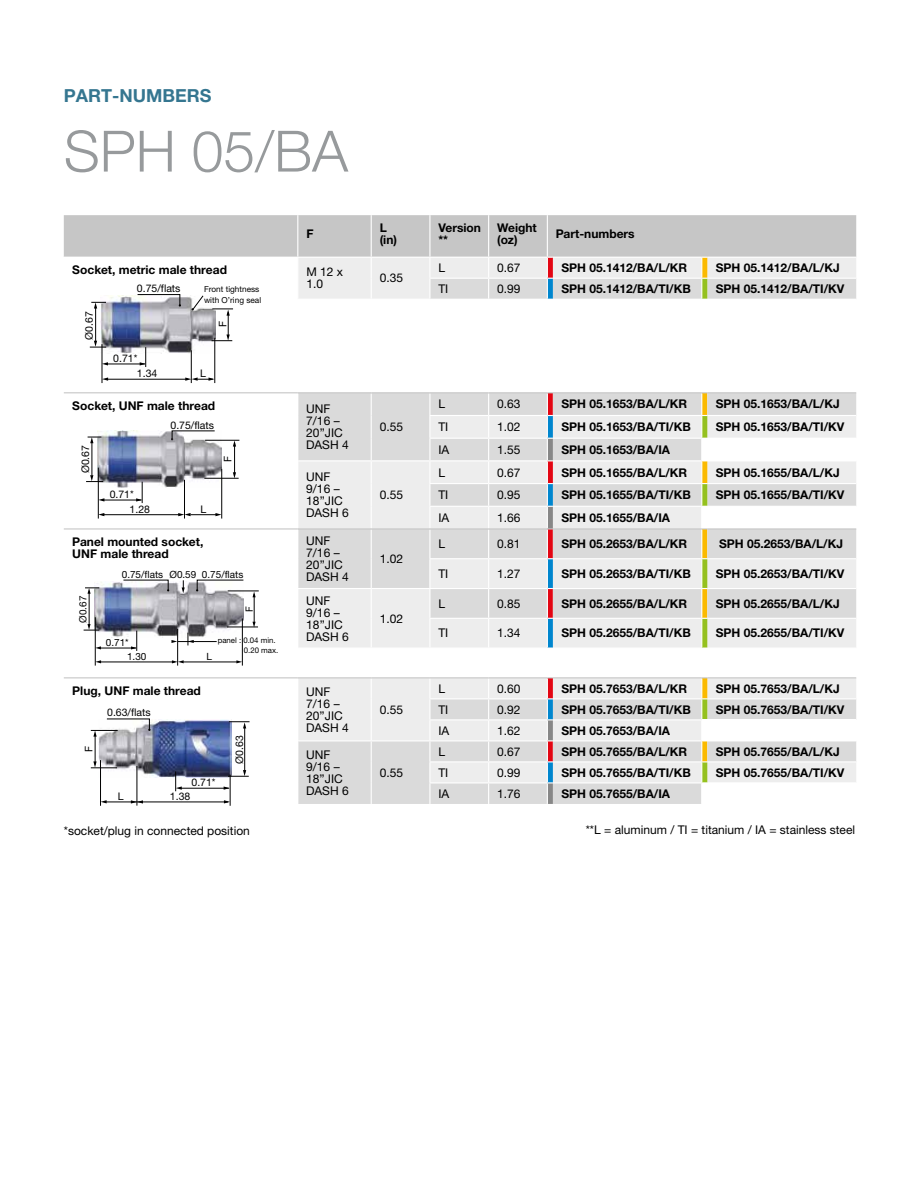
<style>
.page{position:relative;width:919px;height:1187px;background:#fff}
.page>*{position:absolute;margin:0;border:0;box-sizing:border-box;transform-origin:0 0}
.t1{font:300 57px "Helvetica Neue LTW1 G";color:#979a9c}
.t2{font:700 18px "Helvetica Neue LTW1 G";color:#357690}
.t3{font:700 12px/12px "Helvetica Neue LTW1 G";color:#000}
.t4{font:12px/12px "Helvetica Neue LTW1 G";color:#000}
.t5{font:10.5px/15.3px "Helvetica Neue";color:#000}
.t6{font:10.5px "Helvetica Neue LTW1 G";color:#000}
.t7{font:9.9px "Helvetica Neue";color:#000}
.t8{font:8.25px/10.5px "Helvetica Neue";color:#000}
.t9{font:7.8px/9.9px "Helvetica Neue";color:#000}
</style>
<div class="page">
<hr style="left:230px;top:774px;width:1px;height:31px;background:#000">
<svg style="left:64px;top:215px;width:792px;height:588px"></svg>
<hr style="left:137px;top:765px;width:1px;height:40px;background:#000">
<hr style="left:100px;top:760px;width:1px;height:45px;background:#000">
<h2 class="t2" style="left:64px;top:85px;width:149px">PART-NUMBERS</h2>
<h1 class="t1" style="left:64px;top:116px;width:286px">SPH 05/BA</h1>
<p class="t3" style="left:306px;top:227px;width:9px">F</p>
<p class="t3" style="left:379px;top:221px;width:19px">L (in)</p>
<p class="t3" style="left:438px;top:221px;width:44px">Version **</p>
<p class="t3" style="left:497px;top:221px;width:41px">Weight (oz)</p>
<p class="t3" style="left:556px;top:227px;width:80px">Part-numbers</p>
<p class="t3" style="left:72px;top:264px;width:156px">Socket, metric male thread</p>
<p class="t4" style="left:306px;top:266px;width:38px">M 12 x<br>1.0</p>
<p class="t4" style="left:379px;top:272px;width:25px">0.35</p>
<p class="t5" style="left:137px;top:280px;width:45px">0.75/flats</p>
<p class="t8" style="left:204px;top:284px;width:59px">Front tightness with O’ring seal</p>
<p class="t5" style="left:81px;top:339px;width:30px;rotate:-90deg">Ø0.67</p>
<p class="t5" style="left:137px;top:350px;width:22px;text-indent:-24px">0.71*<br>1.34</p>
<p class="t5" style="left:215px;top:327px;width:8px;rotate:-90deg">F</p>
<p class="t5" style="left:200px;top:365px;width:7px">L</p>
<p class="t3" style="left:72px;top:399px;width:144px">Socket, UNF male thread</p>
<p class="t4" style="left:306px;top:403px;width:44px">UNF<br>7/16 –<br>20”JIC<br>DASH 4</p>
<p class="t5" style="left:170px;top:417px;width:45px">0.75/flats</p>
<p class="t5" style="left:78px;top:473px;width:30px;rotate:-90deg">Ø0.67</p>
<p class="t5" style="left:220px;top:462px;width:8px;rotate:-90deg">F</p>
<p class="t4" style="left:306px;top:471px;width:44px">UNF<br>9/16 –<br>18”JIC<br>DASH 6</p>
<p class="t5" style="left:130px;top:487px;width:22px;line-height:14.7px;text-indent:-20px">0.71*<br>1.28</p>
<p class="t5" style="left:200px;top:501px;width:7px">L</p>
<p class="t3" style="left:72px;top:535px;width:133px">Panel mounted socket,<br>UNF male thread</p>
<p class="t4" style="left:306px;top:534px;width:44px">UNF<br>7/16 –<br>20”JIC<br>DASH 4</p>
<p class="t7" style="left:122px;top:568px;width:123px">0.75/flats Ø0.59 0.75/flats</p>
<p class="t7" style="left:77px;top:622px;width:28px;rotate:-90deg">Ø0.67</p>
<p class="t7" style="left:106px;top:636px;width:24px">0.71*</p>
<p class="t7" style="left:127px;top:650px;width:21px">1.30</p>
<p class="t7" style="left:243px;top:612px;width:7px;rotate:-90deg">F</p>
<p class="t9" style="left:244px;top:635px;width:36px;text-indent:-26px">panel : 0.04 min.<br>0.20 max.</p>
<p class="t7" style="left:206px;top:650px;width:7px">L</p>
<p class="t4" style="left:306px;top:594px;width:44px">UNF<br>9/16 –<br>18”JIC<br>DASH 6</p>
<p class="t3" style="left:72px;top:684px;width:130px">Plug, UNF male thread</p>
<p class="t4" style="left:306px;top:685px;width:44px">UNF<br>7/16 –<br>20”JIC<br>DASH 4</p>
<p class="t6" style="left:107px;top:706px;width:45px">0.63/flats</p>
<p class="t6" style="left:82px;top:751px;width:8px;rotate:-90deg">F</p>
<p class="t6" style="left:191px;top:776px;width:26px">0.71*</p>
<p class="t6" style="left:118px;top:789px;width:7px">L</p>
<p class="t6" style="left:170px;top:789px;width:22px">1.38</p>
<p class="t6" style="left:233px;top:764px;width:30px;rotate:-90deg">Ø0.63</p>
<p class="t4" style="left:306px;top:748px;width:44px">UNF<br>9/16 –<br>18”JIC<br>DASH 6</p>
<p class="t4" style="left:379px;top:421px;width:25px">0.55</p>
<p class="t4" style="left:379px;top:489px;width:25px">0.55</p>
<p class="t4" style="left:379px;top:552px;width:25px">1.02</p>
<p class="t4" style="left:379px;top:612px;width:25px">1.02</p>
<p class="t4" style="left:379px;top:703px;width:25px">0.55</p>
<p class="t4" style="left:379px;top:766px;width:25px">0.55</p>
<p class="t4" style="left:438px;top:261px;width:8px">L</p>
<p class="t4" style="left:497px;top:261px;width:25px">0.67</p>
<p class="t3" style="left:561px;top:261px;width:127px">SPH 05.1412/BA/L/KR</p>
<p class="t3" style="left:715px;top:261px;width:125px">SPH 05.1412/BA/L/KJ</p>
<p class="t4" style="left:438px;top:282px;width:11px">TI</p>
<p class="t4" style="left:497px;top:282px;width:25px">0.99</p>
<p class="t3" style="left:561px;top:282px;width:131px">SPH 05.1412/BA/TI/KB</p>
<p class="t3" style="left:715px;top:282px;width:130px">SPH 05.1412/BA/TI/KV</p>
<p class="t4" style="left:438px;top:398px;width:8px">L</p>
<p class="t4" style="left:497px;top:398px;width:25px">0.63</p>
<p class="t3" style="left:561px;top:398px;width:127px">SPH 05.1653/BA/L/KR</p>
<p class="t3" style="left:715px;top:398px;width:125px">SPH 05.1653/BA/L/KJ</p>
<p class="t4" style="left:438px;top:421px;width:11px">TI</p>
<p class="t4" style="left:497px;top:421px;width:25px">1.02</p>
<p class="t3" style="left:561px;top:421px;width:131px">SPH 05.1653/BA/TI/KB</p>
<p class="t3" style="left:715px;top:421px;width:130px">SPH 05.1653/BA/TI/KV</p>
<p class="t4" style="left:438px;top:443px;width:12px">IA</p>
<p class="t4" style="left:497px;top:443px;width:25px">1.55</p>
<p class="t3" style="left:561px;top:443px;width:110px">SPH 05.1653/BA/IA</p>
<p class="t4" style="left:438px;top:466px;width:8px">L</p>
<p class="t4" style="left:497px;top:466px;width:25px">0.67</p>
<p class="t3" style="left:561px;top:466px;width:127px">SPH 05.1655/BA/L/KR</p>
<p class="t3" style="left:715px;top:466px;width:125px">SPH 05.1655/BA/L/KJ</p>
<p class="t4" style="left:438px;top:489px;width:11px">TI</p>
<p class="t4" style="left:497px;top:489px;width:25px">0.95</p>
<p class="t3" style="left:561px;top:489px;width:131px">SPH 05.1655/BA/TI/KB</p>
<p class="t3" style="left:715px;top:489px;width:130px">SPH 05.1655/BA/TI/KV</p>
<p class="t4" style="left:438px;top:511px;width:12px">IA</p>
<p class="t4" style="left:497px;top:511px;width:25px">1.66</p>
<p class="t3" style="left:561px;top:511px;width:110px">SPH 05.1655/BA/IA</p>
<p class="t4" style="left:438px;top:537px;width:8px">L</p>
<p class="t4" style="left:497px;top:537px;width:25px">0.81</p>
<p class="t3" style="left:561px;top:537px;width:127px">SPH 05.2653/BA/L/KR</p>
<p class="t3" style="left:719px;top:537px;width:125px">SPH 05.2653/BA/L/KJ</p>
<p class="t4" style="left:438px;top:567px;width:11px">TI</p>
<p class="t4" style="left:497px;top:567px;width:25px">1.27</p>
<p class="t3" style="left:561px;top:567px;width:131px">SPH 05.2653/BA/TI/KB</p>
<p class="t3" style="left:715px;top:567px;width:130px">SPH 05.2653/BA/TI/KV</p>
<p class="t4" style="left:438px;top:597px;width:8px">L</p>
<p class="t4" style="left:497px;top:597px;width:25px">0.85</p>
<p class="t3" style="left:561px;top:597px;width:127px">SPH 05.2655/BA/L/KR</p>
<p class="t3" style="left:715px;top:597px;width:125px">SPH 05.2655/BA/L/KJ</p>
<p class="t4" style="left:438px;top:627px;width:11px">TI</p>
<p class="t4" style="left:497px;top:627px;width:25px">1.34</p>
<p class="t3" style="left:561px;top:627px;width:131px">SPH 05.2655/BA/TI/KB</p>
<p class="t3" style="left:715px;top:627px;width:130px">SPH 05.2655/BA/TI/KV</p>
<p class="t4" style="left:438px;top:682px;width:8px">L</p>
<p class="t4" style="left:497px;top:682px;width:25px">0.60</p>
<p class="t3" style="left:561px;top:682px;width:127px">SPH 05.7653/BA/L/KR</p>
<p class="t3" style="left:715px;top:682px;width:125px">SPH 05.7653/BA/L/KJ</p>
<p class="t4" style="left:438px;top:703px;width:11px">TI</p>
<p class="t4" style="left:497px;top:703px;width:25px">0.92</p>
<p class="t3" style="left:561px;top:703px;width:131px">SPH 05.7653/BA/TI/KB</p>
<p class="t3" style="left:715px;top:703px;width:130px">SPH 05.7653/BA/TI/KV</p>
<p class="t4" style="left:438px;top:724px;width:12px">IA</p>
<p class="t4" style="left:497px;top:724px;width:25px">1.62</p>
<p class="t3" style="left:561px;top:724px;width:110px">SPH 05.7653/BA/IA</p>
<p class="t4" style="left:438px;top:745px;width:8px">L</p>
<p class="t4" style="left:497px;top:745px;width:25px">0.67</p>
<p class="t3" style="left:561px;top:745px;width:127px">SPH 05.7655/BA/L/KR</p>
<p class="t3" style="left:715px;top:745px;width:125px">SPH 05.7655/BA/L/KJ</p>
<p class="t4" style="left:438px;top:766px;width:11px">TI</p>
<p class="t4" style="left:497px;top:766px;width:25px">0.99</p>
<p class="t3" style="left:561px;top:766px;width:131px">SPH 05.7655/BA/TI/KB</p>
<p class="t3" style="left:715px;top:766px;width:130px">SPH 05.7655/BA/TI/KV</p>
<p class="t4" style="left:438px;top:787px;width:12px">IA</p>
<p class="t4" style="left:497px;top:787px;width:25px">1.76</p>
<p class="t3" style="left:561px;top:787px;width:110px">SPH 05.7655/BA/IA</p>
<p class="t4" style="left:64px;top:825px;width:188px">*socket/plug in connected position</p>
<p class="t4" style="left:585px;top:823px;width:271px">**L = aluminum / TI = titanium / IA = stainless steel</p>
</div>
